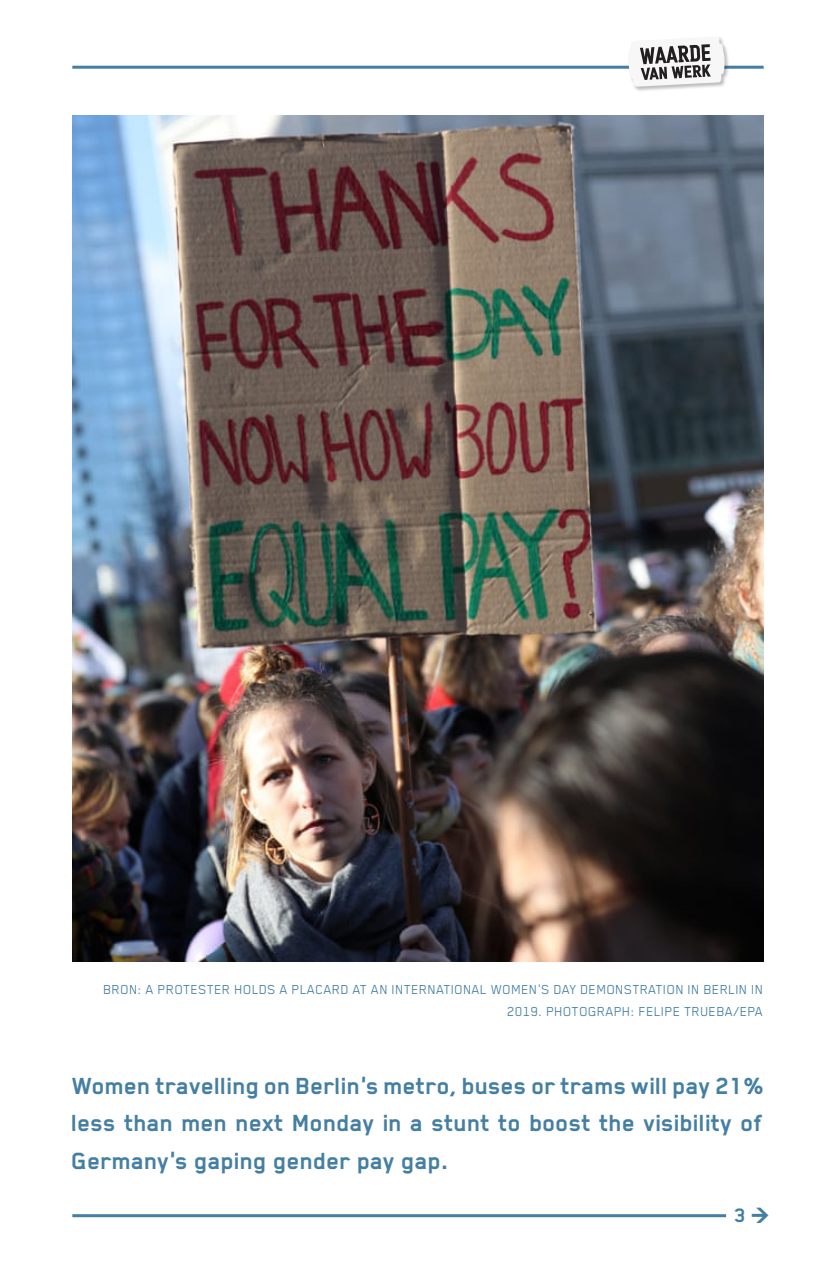
<style>
.page{position:relative;width:836px;height:1276px;background:#fff}
.page>*{position:absolute;margin:0;border:0;box-sizing:border-box;transform-origin:0 0}
.t1{font:700 27px/37.5px "Blender Pro";color:#447fa3;text-align:justify}
.t2{font:700 22.5px "Blender Pro";color:#447fa3}
.t3{font:15px/22.5px "Blender Pro";letter-spacing:.02em;color:#447fa3;text-align:right}
.s1{font-weight:800;font-size:25.5px}
</style>
<div class="page">
<hr style="left:72px;top:1214px;width:654px;height:3px;background:#447fa3">
<hr style="left:72px;top:66px;width:691px;height:3px;background:#447fa3">
<div style="left:628px;top:37px;width:102px;height:55px;background:#231f20;opacity:.3"></div>
<svg style="left:626px;top:37px;width:100px;height:50px"></svg>
<img style="left:72px;top:116px;width:691px;height:845px">
<p class="t3" style="left:104px;top:977px;width:661px">BRON: A PROTESTER HOLDS A PLACARD AT AN INTERNATIONAL WOMEN’S DAY DEMONSTRATION IN BERLIN IN<br>2019. PHOTOGRAPH: FELIPE TRUEBA/EPA</p>
<p class="t1" style="left:72px;top:1066px;width:692px">Women travelling on Berlin’s metro, buses or trams will pay 21% less than men next Monday in a stunt to boost the visibility of Germany’s gaping gender pay gap.</p>
<p class="t2" style="left:734px;top:1203px;width:38px">3 <span class="s1">&gt;</span></p>
</div>
